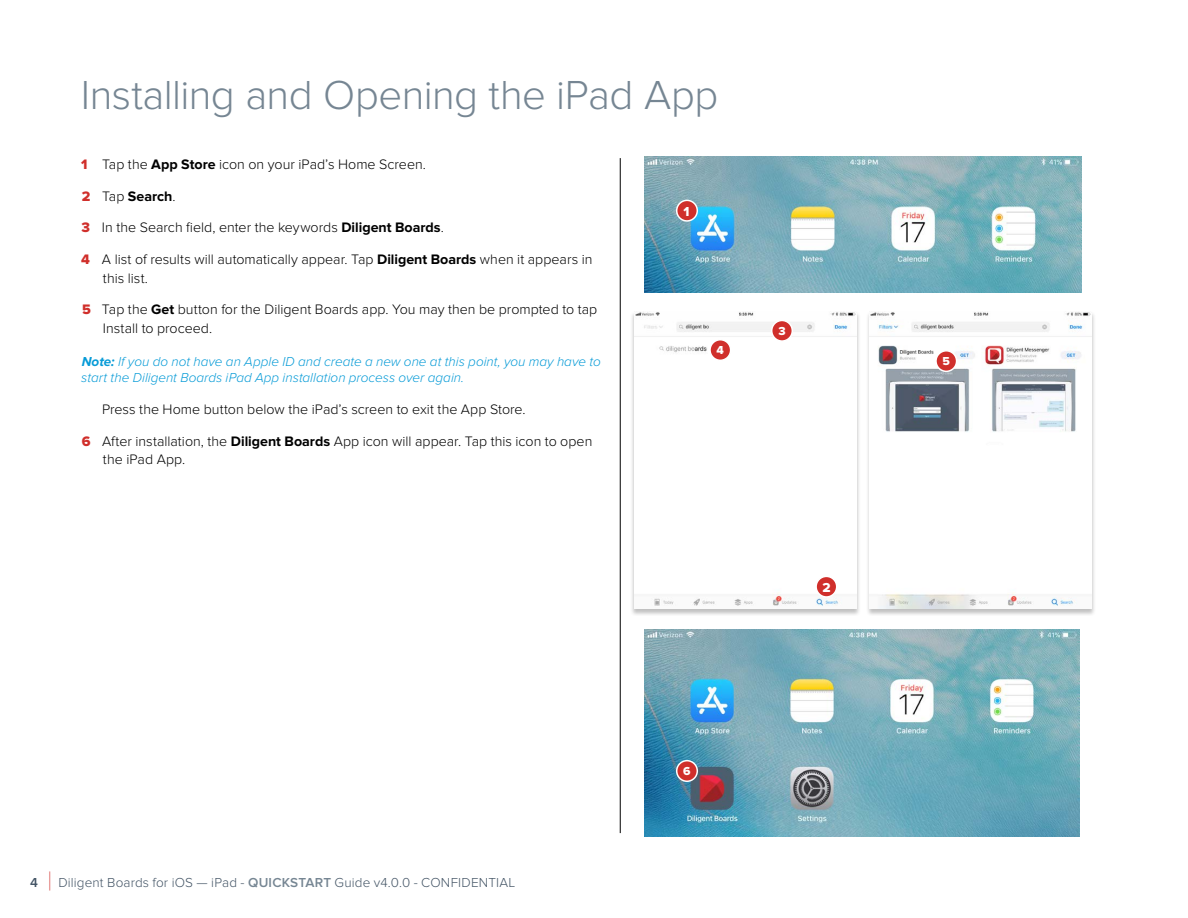
<style>
.page{position:relative;width:1188px;height:918px;background:#fff}
.page>*{position:absolute;margin:0;border:0;box-sizing:border-box;transform-origin:0 0}
.t1{font:300 42px "Proxima Nova";letter-spacing:-.015em;color:#768693}
.t2{font:300 14.25px/18.8px "Proxima Nova";color:#000}
.t3{font:700 14.25px "Proxima Nova";letter-spacing:-.005em;color:#000}
.t4{font:italic 300 13.5px/16.5px "Proxima Nova";color:#079bd7}
.t5{font:300 13.5px "Proxima Nova";letter-spacing:.01em;color:#435465}
.t6{font:13.5px "Proxima Nova Extrabld";color:#fff}
.t7{font:12px "Proxima Nova Extrabld";color:#fff}
.s1{font-family:"Proxima Nova Extrabld";font-weight:400;color:#d02f2b}
.s2{font-weight:700}
.s3{font-weight:300}
.s4{font-weight:600}
.s5{font-size:27px;color:#d02f2b}
.s6{font-weight:600;color:#768693}
</style>
<div class="page">
<img style="left:645px;top:156px;width:437px;height:136px">
<img style="left:645px;top:629px;width:434px;height:208px">
<div style="left:631px;top:311px;width:230px;height:305px;background:#000;opacity:.25"></div>
<img style="left:634px;top:312px;width:223px;height:296px">
<div style="left:866px;top:311px;width:230px;height:305px;background:#000;opacity:.25"></div>
<img style="left:869px;top:312px;width:223px;height:296px">
<div style="left:816px;top:576px;width:21px;height:21px;background:#d02f2b;border-radius:50%"></div>
<div style="left:815px;top:576px;width:22px;height:22px;border:2px solid #fff;border-radius:50%"></div>
<div style="left:772px;top:320px;width:20px;height:21px;background:#d02f2b;border-radius:50%"></div>
<div style="left:771px;top:320px;width:22px;height:22px;border:2px solid #fff;border-radius:50%"></div>
<div style="left:710px;top:340px;width:21px;height:20px;background:#d02f2b;border-radius:50%"></div>
<div style="left:709px;top:339px;width:22px;height:22px;border:2px solid #fff;border-radius:50%"></div>
<div style="left:936px;top:351px;width:21px;height:20px;background:#d02f2b;border-radius:50%"></div>
<div style="left:935px;top:350px;width:22px;height:22px;border:2px solid #fff;border-radius:50%"></div>
<div style="left:677px;top:200px;width:20px;height:21px;background:#d02f2b;border-radius:50%"></div>
<div style="left:676px;top:200px;width:22px;height:22px;border:2px solid #fff;border-radius:50%"></div>
<div style="left:677px;top:761px;width:20px;height:20px;background:#d02f2b;border-radius:50%"></div>
<div style="left:676px;top:760px;width:22px;height:22px;border:2px solid #fff;border-radius:50%"></div>
<hr style="left:620px;top:158px;width:1px;height:675px;background:#000">
<h1 class="t1" style="left:81px;top:71px;width:639px">Installing and Opening the iPad App</h1>
<p class="t2" style="left:81px;top:155px;width:347px"><span class="s1">1</span> Tap the <span class="s2">App Store</span> icon on your iPad’s Home Screen.</p>
<p class="t3" style="left:82px;top:188px;width:95px"><span class="s1">2</span> <span class="s3">Tap</span> Search<span class="s3">.</span></p>
<p class="t2" style="left:82px;top:218px;width:364px"><span class="s1">3</span> In the Search field, enter the keywords <span class="s2">Diligent Boards</span>.</p>
<p class="t2" style="left:103px;top:250px;width:491px;text-indent:-22px"><span class="s1">4</span> A list of results will automatically appear. Tap <span class="s2">Diligent Boards</span> when it appears in this list.</p>
<p class="t2" style="left:103px;top:301px;width:496px;text-indent:-21px"><span class="s1">5</span> Tap the <span class="s2">Get</span> button for the Diligent Boards app. You may then be prompted to tap<br>Install to proceed.</p>
<p class="t4" style="left:81px;top:353px;width:521px"><span class="s2">Note:</span> If you do not have an Apple ID and create a new one at this point, you may have to start the Diligent Boards iPad App installation process over again.</p>
<p class="t2" style="left:102px;top:400px;width:425px">Press the Home button below the iPad’s screen to exit the App Store.</p>
<p class="t2" style="left:103px;top:432px;width:491px;text-indent:-21px"><span class="s1">6</span> After installation, the <span class="s2">Diligent Boards</span> App icon will appear. Tap this icon to open the iPad App.</p>
<p class="t6" style="left:683px;top:203px;width:8px">1</p>
<p class="t7" style="left:716px;top:343px;width:9px">4</p>
<p class="t7" style="left:778px;top:324px;width:9px">3</p>
<p class="t6" style="left:822px;top:579px;width:10px">2</p>
<p class="t5" style="left:30px;top:874px;width:487px"><span class="s4">4</span> <span class="s5">|</span> Diligent Boards for iOS — iPad - <span class="s6">QUICKSTART</span> Guide v4.0.0 - CONFIDENTIAL</p>
<p class="t7" style="left:683px;top:764px;width:9px">6</p>
<p class="t7" style="left:942px;top:354px;width:9px">5</p>
</div>
